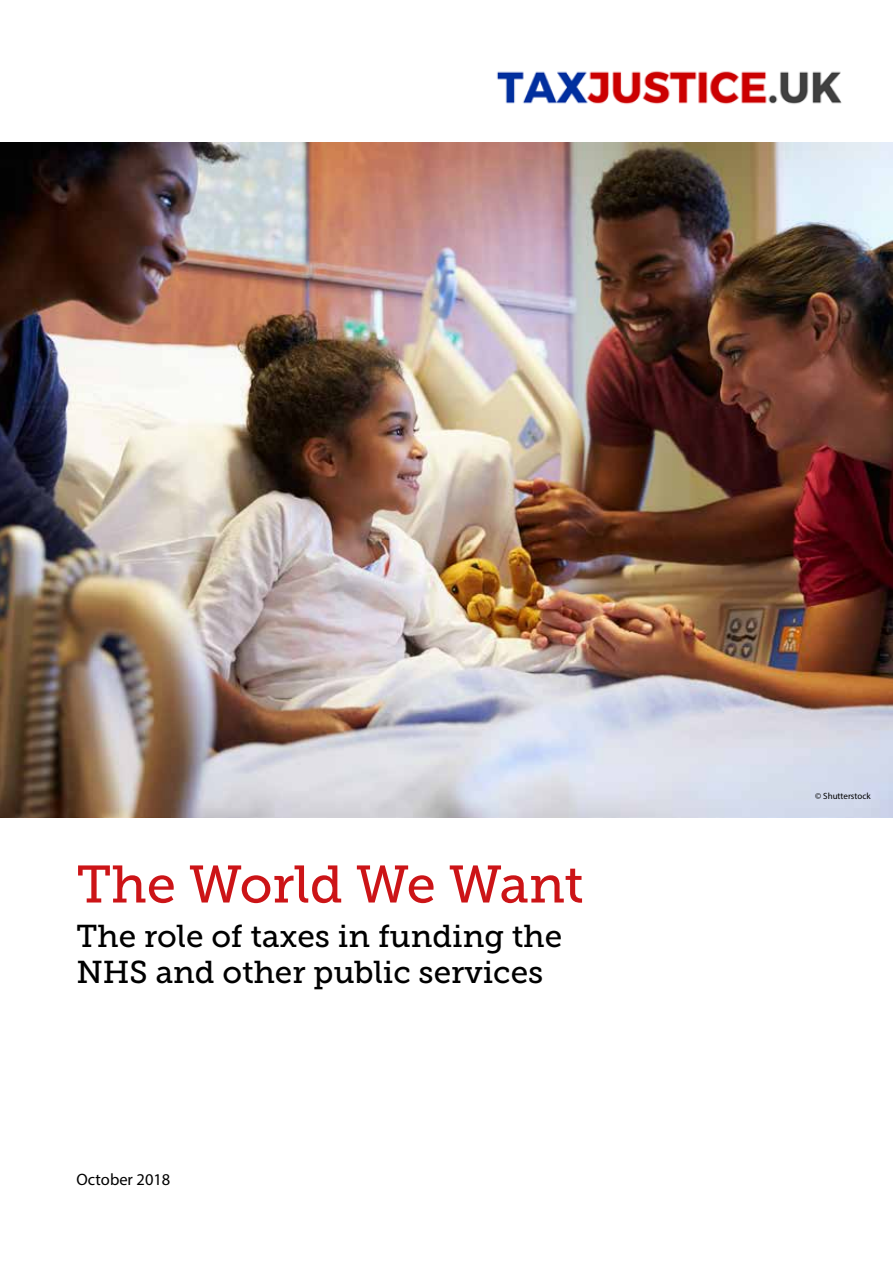
<style>
.page{position:relative;width:893px;height:1263px;background:#fff}
.page>*{position:absolute;margin:0;border:0;box-sizing:border-box;transform-origin:0 0}
.t1{font:52.5px "Museo Slab 500";color:#cc1417}
.t2{font:31.5px/36.2px "Museo Slab 500";color:#000}
.t3{font:16.5px "Myriad Pro";color:#000}
.t4{font:9px "Myriad Pro";color:#000}
</style>
<div class="page">
<img style="left:496px;top:71px;width:346px;height:33px">
<img style="left:0;top:143px;width:893px;height:674px">
<h1 class="t1" style="left:77px;top:855px;width:508px">The World We Want</h1>
<p class="t2" style="left:77px;top:918px;width:487px">The role of taxes in funding the<br>NHS and other public services</p>
<p class="t3" style="left:77px;top:1169px;width:95px">October 2018</p>
<p class="t4" style="left:815px;top:790px;width:57px">© Shutterstock</p>
</div>
